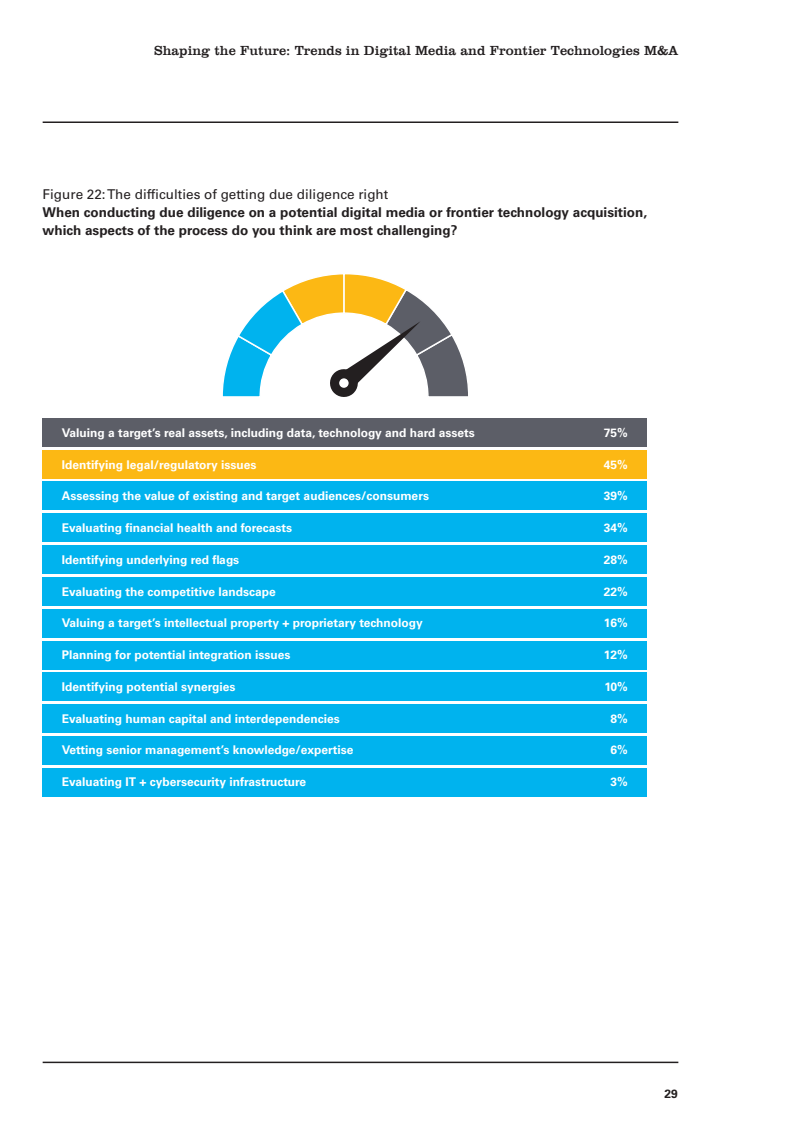
<style>
.page{position:relative;width:810px;height:1134px;background:#fff}
.page>*{position:absolute;margin:0;border:0;box-sizing:border-box;transform-origin:0 0}
.t1{font:700 13.5px/18px "Univers LT Std";color:#231f20}
.t2{font:13.5px "Clarendon BT";color:#231f20}
.t3{font:13.5px "Univers LT Std";color:#231f20}
.t4{font:700 12px "Univers LT Std";color:#fff}
.t5{font:700 12px "Univers LT Std";color:#231f20}
</style>
<div class="page">
<hr style="left:43px;top:1062px;width:635px;height:1px;background:#231f20">
<hr style="left:43px;top:122px;width:635px;height:1px;background:#231f20">
<div style="left:43px;top:418px;width:604px;height:28px;background:#5c5e67"></div>
<div style="left:43px;top:450px;width:604px;height:28px;background:#fcb814"></div>
<div style="left:43px;top:482px;width:604px;height:28px;background:#00b3ee"></div>
<div style="left:43px;top:514px;width:604px;height:28px;background:#00b3ee"></div>
<div style="left:43px;top:545px;width:604px;height:29px;background:#00b3ee"></div>
<div style="left:43px;top:577px;width:604px;height:29px;background:#00b3ee"></div>
<div style="left:43px;top:609px;width:604px;height:28px;background:#00b3ee"></div>
<div style="left:43px;top:641px;width:604px;height:28px;background:#00b3ee"></div>
<div style="left:43px;top:673px;width:604px;height:28px;background:#00b3ee"></div>
<div style="left:43px;top:705px;width:604px;height:28px;background:#00b3ee"></div>
<div style="left:43px;top:736px;width:604px;height:29px;background:#00b3ee"></div>
<div style="left:43px;top:768px;width:604px;height:28px;background:#00b3ee"></div>
<svg style="left:222px;top:274px;width:246px;height:123px"></svg>
<svg style="left:339px;top:378px;width:10px;height:10px"></svg>
<p class="t2" style="left:154px;top:42px;width:526px">Shaping the Future: Trends in Digital Media and Frontier Technologies M&amp;A</p>
<p class="t3" style="left:43px;top:186px;width:347px">Figure 22: The difficulties of getting due diligence right</p>
<p class="t1" style="left:43px;top:203px;width:606px">When conducting due diligence on a potential digital media or frontier technology acquisition, which aspects of the process do you think are most challenging?</p>
<p class="t4" style="left:62px;top:426px;width:414px">Valuing a target’s real assets, including data, technology and hard assets</p>
<p class="t4" style="left:604px;top:426px;width:26px">75%</p>
<p class="t4" style="left:62px;top:457px;width:196px">Identifying legal/regulatory issues</p>
<p class="t4" style="left:604px;top:457px;width:26px">45%</p>
<p class="t4" style="left:62px;top:489px;width:369px">Assessing the value of existing and target audiences/consumers</p>
<p class="t4" style="left:604px;top:489px;width:26px">39%</p>
<p class="t4" style="left:62px;top:521px;width:232px">Evaluating financial health and forecasts</p>
<p class="t4" style="left:604px;top:521px;width:26px">34%</p>
<p class="t4" style="left:62px;top:553px;width:179px">Identifying underlying red flags</p>
<p class="t4" style="left:604px;top:553px;width:26px">28%</p>
<p class="t4" style="left:62px;top:584px;width:216px">Evaluating the competitive landscape</p>
<p class="t4" style="left:604px;top:584px;width:26px">22%</p>
<p class="t4" style="left:62px;top:616px;width:362px">Valuing a target’s intellectual property + proprietary technology</p>
<p class="t4" style="left:604px;top:616px;width:26px">16%</p>
<p class="t4" style="left:62px;top:648px;width:230px">Planning for potential integration issues</p>
<p class="t4" style="left:604px;top:648px;width:26px">12%</p>
<p class="t4" style="left:62px;top:680px;width:175px">Identifying potential synergies</p>
<p class="t4" style="left:605px;top:680px;width:25px">10%</p>
<p class="t4" style="left:62px;top:711px;width:279px">Evaluating human capital and interdependencies</p>
<p class="t4" style="left:611px;top:711px;width:19px">8%</p>
<p class="t4" style="left:62px;top:743px;width:293px">Vetting senior management’s knowledge/expertise</p>
<p class="t4" style="left:611px;top:743px;width:19px">6%</p>
<p class="t4" style="left:62px;top:775px;width:246px">Evaluating IT + cybersecurity infrastructure</p>
<p class="t4" style="left:611px;top:775px;width:19px">3%</p>
<p class="t5" style="left:665px;top:1087px;width:15px">29</p>
</div>
